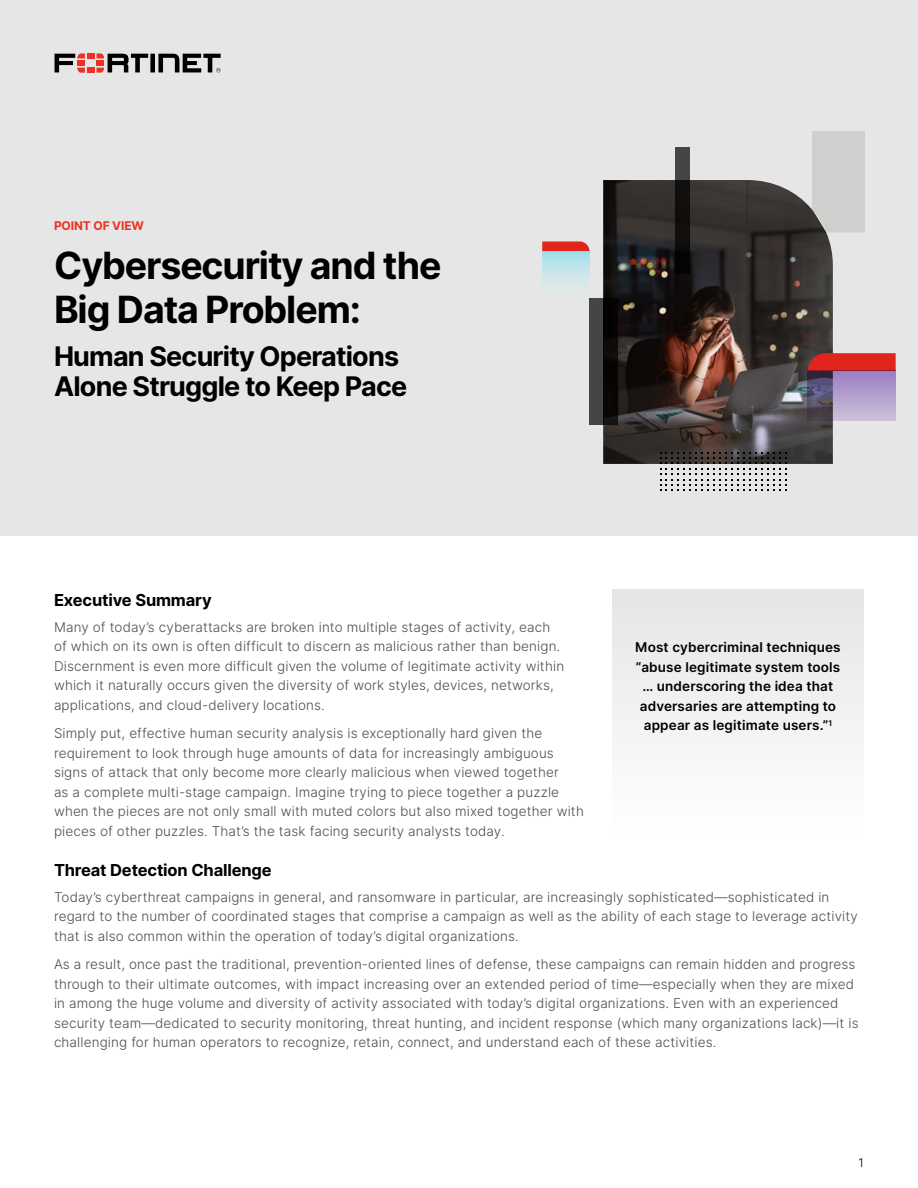
<style>
.page{position:relative;width:918px;height:1188px;background:#fff}
.page>*{position:absolute;margin:0;border:0;box-sizing:border-box;transform-origin:0 0}
.t1{font:700 37.5px/43.5px "Inter";letter-spacing:-.03em;color:#000}
.t2{font:700 27px/30px "Inter";letter-spacing:-.03em;color:#000}
.t3{font:700 16.5px "Inter";letter-spacing:-.01em;color:#000}
.t4{font:300 13.5px/19.5px "Inter";letter-spacing:.01em;color:#4d4d4f}
.t5{font:600 13.5px/19.5px "Inter";letter-spacing:.01em;color:#000;text-align:center}
.t6{font:700 12px "Inter";letter-spacing:-.01em;color:#ee3124}
.t7{font:300 12px "Inter";color:#000}
</style>
<div class="page">
<div style="left:0;top:0;width:918px;height:536px;background:#e5e6e5"></div>
<svg style="left:55px;top:53px;width:166px;height:20px"></svg>
<img style="left:603px;top:180px;width:230px;height:284px">
<div style="left:589px;top:298px;width:14px;height:126px;background:#454545"></div>
<div style="left:603px;top:298px;width:14px;height:126px;background:#000"></div>
<svg style="left:675px;top:147px;width:14px;height:126px;background:#1b1a1a"></svg>
<svg style="left:660px;top:452px;width:127px;height:39px"></svg>
<svg style="left:542px;top:241px;width:47px;height:10px"></svg>
<svg style="left:808px;top:353px;width:88px;height:18px;background:#d42820"></svg>
<img style="left:808px;top:371px;width:88px;height:50px">
<div style="left:812px;top:131px;width:53px;height:101px;background:#ced0ce"></div>
<div style="left:612px;top:590px;width:252px;height:245px;background:#f2f2f2"></div>
<p class="t6" style="left:54px;top:217px;width:92px">POINT OF VIEW</p>
<h1 class="t1" style="left:54px;top:243px;width:389px">Cybersecurity and the<br>Big Data Problem:</h1>
<h2 class="t2" style="left:54px;top:341px;width:355px">Human Security Operations<br>Alone Struggle to Keep Pace</h2>
<p class="t3" style="left:54px;top:588px;width:159px">Executive Summary</p>
<p class="t4" style="left:54px;top:617px;width:512px">Many of today’s cyberattacks are broken into multiple stages of activity, each of which on its own is often difficult to discern as malicious rather than benign.<br>Discernment is even more difficult given the volume of legitimate activity within which it naturally occurs given the diversity of work styles, devices, networks, applications, and cloud-delivery locations.</p>
<p class="t4" style="left:54px;top:723px;width:531px">Simply put, effective human security analysis is exceptionally hard given the requirement to look through huge amounts of data for increasingly ambiguous signs of attack that only become more clearly malicious when viewed together<br>as a complete multi-stage campaign. Imagine trying to piece together a puzzle when the pieces are not only small with muted colors but also mixed together with pieces of other puzzles. That’s the task facing security analysts today.</p>
<p class="t5" style="left:635px;top:637px;width:207px">Most cybercriminal techniques “abuse legitimate system tools … underscoring the idea that adversaries are attempting to appear as legitimate users.”<sup>1</sup></p>
<p class="t3" style="left:54px;top:858px;width:219px">Threat Detection Challenge</p>
<p class="t4" style="left:54px;top:887px;width:805px">Today’s cyberthreat campaigns in general, and ransomware in particular, are increasingly sophisticated—sophisticated in regard to the number of coordinated stages that comprise a campaign as well as the ability of each stage to leverage activity that is also common within the operation of today’s digital organizations.</p>
<p class="t4" style="left:54px;top:954px;width:806px">As a result, once past the traditional, prevention-oriented lines of defense, these campaigns can remain hidden and progress through to their ultimate outcomes, with impact increasing over an extended period of time—especially when they are mixed in among the huge volume and diversity of activity associated with today’s digital organizations. Even with an experienced security team—dedicated to security monitoring, threat hunting, and incident response (which many organizations lack)—it is challenging for human operators to recognize, retain, connect, and understand each of these activities.</p>
<p class="t7" style="left:859px;top:1154px;width:7px">1</p>
</div>
